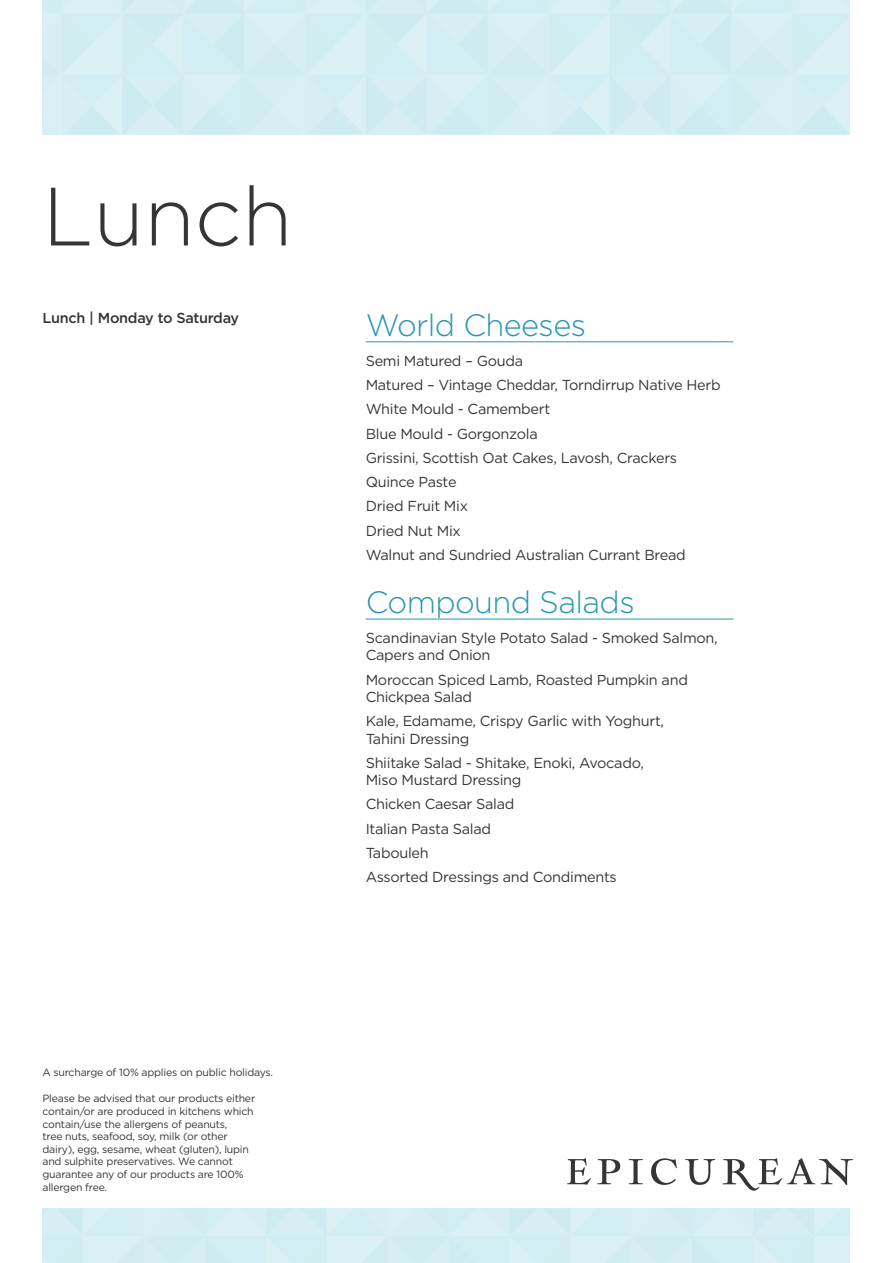
<style>
.page{position:relative;width:893px;height:1263px;background:#fff}
.page>*{position:absolute;margin:0;border:0;box-sizing:border-box;transform-origin:0 0}
.t1{font:300 82.5px "Gotham";color:#363536}
.t2{font:300 30.9px "Gotham";letter-spacing:-.02em;color:#2996b0}
.t3{font:14.4px/17.4px "Gotham";letter-spacing:-.02em;color:#363536}
.t4{font:500 14.4px "Gotham";letter-spacing:-.02em;color:#363536}
.t5{font:10.5px/12.6px "Gotham";letter-spacing:-.02em;color:#363536}
</style>
<div class="page">
<hr style="left:366px;top:341px;width:367px;height:1px;background:#2996b0">
<hr style="left:366px;top:618px;width:367px;height:1px;background:#2996b0">
<svg style="left:567px;top:1158px;width:24px;height:27px"></svg>
<svg style="left:597px;top:1159px;width:23px;height:25px"></svg>
<svg style="left:629px;top:1159px;width:14px;height:25px"></svg>
<svg style="left:651px;top:1158px;width:26px;height:27px"></svg>
<svg style="left:685px;top:1159px;width:30px;height:26px"></svg>
<svg style="left:723px;top:1158px;width:130px;height:32px"></svg>
<svg style="left:43px;top:0;width:807px;height:134px;background:#d4edf3"></svg>
<div style="left:43px;top:1209px;width:807px;height:54px;background:#d4eef4"></div>
<p class="t1" style="left:43px;top:171px;width:251px">Lunch</p>
<p class="t4" style="left:43px;top:309px;width:198px">Lunch | Monday to Saturday</p>
<p class="t5" style="left:43px;top:1066px;width:232px">A surcharge of 10% applies on public holidays.</p>
<p class="t5" style="left:43px;top:1092px;width:214px">Please be advised that our products either contain/or are produced in kitchens which contain/use the allergens of peanuts,<br>tree nuts, seafood, soy, milk (or other dairy), egg, sesame, wheat (gluten), lupin and sulphite preservatives. We cannot guarantee any of our products are 100% allergen free.</p>
<p class="t2" style="left:366px;top:308px;width:222px">World Cheeses</p>
<p class="t3" style="left:366px;top:352px;width:159px">Semi Matured – Gouda</p>
<p class="t3" style="left:366px;top:376px;width:357px">Matured – Vintage Cheddar, Torndirrup Native Herb</p>
<p class="t3" style="left:366px;top:400px;width:186px">White Mould - Camembert</p>
<p class="t3" style="left:366px;top:424px;width:174px">Blue Mould - Gorgonzola</p>
<p class="t3" style="left:366px;top:449px;width:313px">Grissini, Scottish Oat Cakes, Lavosh, Crackers</p>
<p class="t3" style="left:366px;top:473px;width:92px">Quince Paste</p>
<p class="t3" style="left:366px;top:497px;width:104px">Dried Fruit Mix</p>
<p class="t3" style="left:366px;top:522px;width:97px">Dried Nut Mix</p>
<p class="t3" style="left:366px;top:546px;width:322px">Walnut and Sundried Australian Currant Bread</p>
<p class="t2" style="left:366px;top:586px;width:270px">Compound Salads</p>
<p class="t3" style="left:366px;top:629px;width:354px">Scandinavian Style Potato Salad - Smoked Salmon,<br>Capers and Onion</p>
<p class="t3" style="left:366px;top:670px;width:324px">Moroccan Spiced Lamb, Roasted Pumpkin and<br>Chickpea Salad</p>
<p class="t3" style="left:366px;top:712px;width:300px">Kale, Edamame, Crispy Garlic with Yoghurt,<br>Tahini Dressing</p>
<p class="t3" style="left:366px;top:754px;width:280px">Shiitake Salad - Shitake, Enoki, Avocado,<br>Miso Mustard Dressing</p>
<p class="t3" style="left:366px;top:795px;width:150px">Chicken Caesar Salad</p>
<p class="t3" style="left:366px;top:820px;width:127px">Italian Pasta Salad</p>
<p class="t3" style="left:366px;top:844px;width:65px">Tabouleh</p>
<p class="t3" style="left:366px;top:868px;width:253px">Assorted Dressings and Condiments</p>
</div>
